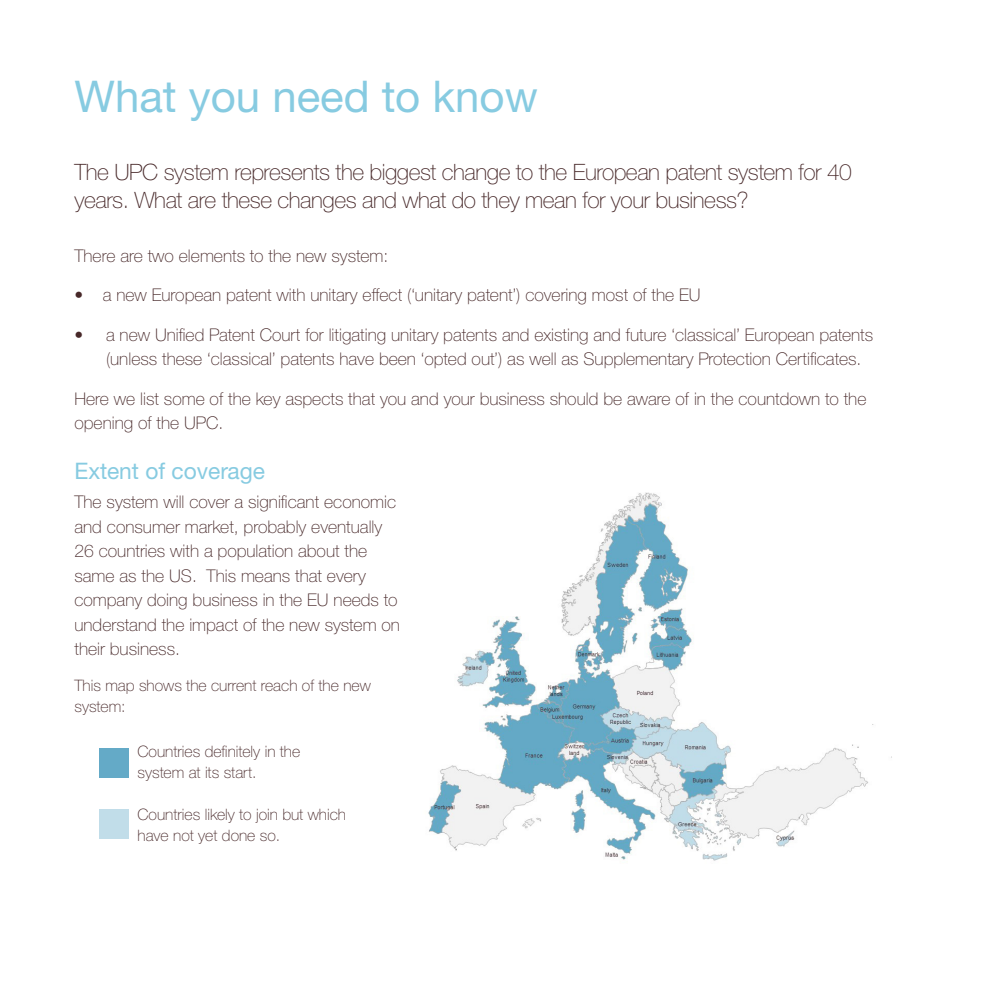
<style>
.page{position:relative;width:993px;height:993px;background:#fff}
.page>*{position:absolute;margin:0;border:0;box-sizing:border-box;transform-origin:0 0}
.Heading_blue_25_30{font:43.75px "Helvetica Neue LTW1 G";color:#87cbe1}
.Subheading_blue_13_1{font:22.75px "Helvetica Neue LTW1 G";color:#87cbe1}
.Intro_text_13_16{font:100 22.57px/28px "Helvetica Neue LTW1 G";letter-spacing:-.02em;color:#472829}
.Main_paragraph_10_14{font:100 17.5px/24.5px "Helvetica Neue LTW1 G";color:#472829}
.Main_paragraph_10pt{font:100 15.75px/21px "Helvetica Neue LTW1 G";color:#472829}
</style>
<div class="page">
<div style="left:99px;top:748px;width:30px;height:29px;background:#64aac7"></div>
<img style="left:428px;top:492px;width:464px;height:369px">
<div style="left:99px;top:809px;width:30px;height:29px;background:#c1dde9"></div>
<p class="Heading_blue_25_30" style="left:74px;top:69px;width:465px">What you need to know</p>
<p class="Intro_text_13_16" style="left:74px;top:158px;width:778px">The UPC system represents the biggest change to the European patent system for 40 years. What are these changes and what do they mean for your business?</p>
<p class="Main_paragraph_10_14" style="left:74px;top:243px;width:315px">There are two elements to the new system:</p>
<p class="Main_paragraph_10_14" style="left:74px;top:283px;width:627px">• a new European patent with unitary effect (‘unitary patent’) covering most of the EU</p>
<p class="Main_paragraph_10_14" style="left:106px;top:322px;width:768px;text-indent:-32px">• a new Unified Patent Court for litigating unitary patents and existing and future ‘classical’ European patents (unless these ‘classical’ patents have been ‘opted out’) as well as Supplementary Protection Certificates.</p>
<p class="Main_paragraph_10_14" style="left:74px;top:386px;width:793px">Here we list some of the key aspects that you and your business should be aware of in the countdown to the opening of the UPC.</p>
<p class="Subheading_blue_13_1" style="left:74px;top:456px;width:192px">Extent of coverage</p>
<p class="Main_paragraph_10_14" style="left:74px;top:489px;width:327px">The system will cover a significant economic and consumer market, probably eventually 26 countries with a population about the same as the US. This means that every company doing business in the EU needs to understand the impact of the new system on their business.</p>
<p class="Main_paragraph_10pt" style="left:74px;top:674px;width:298px">This map shows the current reach of the new system:</p>
<p class="Main_paragraph_10pt" style="left:137px;top:740px;width:164px">Countries definitely in the system at its start.</p>
<p class="Main_paragraph_10pt" style="left:137px;top:803px;width:210px">Countries likely to join but which have not yet done so.</p>
</div>
